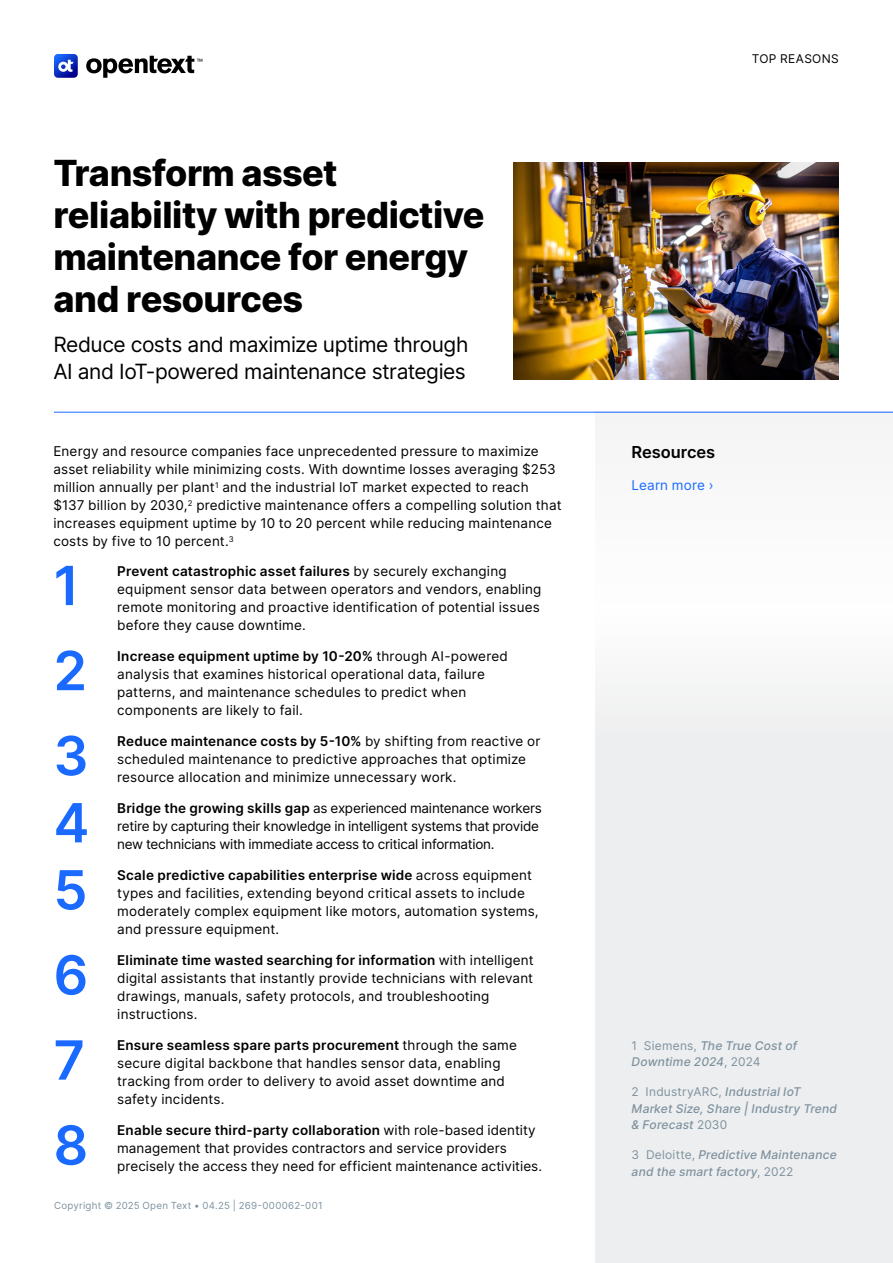
<style>
.page{position:relative;width:893px;height:1263px;background:#fff}
.page>*{position:absolute;margin:0;border:0;box-sizing:border-box;transform-origin:0 0}
.Numbers{font:600 54px "Inter";color:#1a6aff}
.H1_Title{font:800 36px/42px "Inter";letter-spacing:-.015em;color:#000}
.Subhead{font:21px/27px "Inter";letter-spacing:-.025em;color:#000}
.t1{font:600 16.5px "Inter";letter-spacing:-.005em;color:#000}
.Body{font:13.5px/18px "Inter";letter-spacing:.01em;color:#000}
.Body-2{font:13.5px/18px "Inter";letter-spacing:-.015em;color:#000}
.Body-3{font:13.5px "Inter";letter-spacing:.015em;color:#1a6aff}
.Footnote{font:italic 500 12px/16.5px "Inter";letter-spacing:.015em;color:#7e929f}
.t2{font:12px "Inter";letter-spacing:.03em;color:#000}
.t3{font:9.75px "Inter";letter-spacing:.025em;color:#7e929f}
.s1{font-weight:600}
.s2{font-weight:400;font-style:normal}
</style>
<div class="page">
<svg style="left:86px;top:56px;width:116px;height:22px"></svg>
<svg style="left:54px;top:54px;width:24px;height:24px"></svg>
<svg style="left:595px;top:413px;width:298px;height:850px"></svg>
<img style="left:513px;top:162px;width:326px;height:217px">
<hr style="left:54px;top:412px;width:839px;height:1px;background:#1a6aff">
<h1 class="H1_Title" style="left:53px;top:151px;width:433px">Transform asset reliability with predictive maintenance for energy and resources</h1>
<p class="Subhead" style="left:53px;top:331px;width:416px">Reduce costs and maximize uptime through<br>AI and IoT-powered maintenance strategies</p>
<p class="Body" style="left:53px;top:442px;width:510px">Energy and resource companies face unprecedented pressure to maximize asset reliability while minimizing costs. With downtime losses averaging $253 million annually per plant<sup>1</sup> and the industrial IoT market expected to reach $137 billion by 2030,<sup>2</sup> predictive maintenance offers a compelling solution that increases equipment uptime by 10 to 20 percent while reducing maintenance costs by five to 10 percent.<sup>3</sup></p>
<p class="Numbers" style="left:53px;top:546px;width:27px">1</p>
<p class="Body" style="left:117px;top:561px;width:426px"><span class="s1">Prevent catastrophic asset failures</span> by securely exchanging equipment sensor data between operators and vendors, enabling remote monitoring and proactive identification of potential issues before they cause downtime.</p>
<p class="Numbers" style="left:53px;top:631px;width:35px">2</p>
<p class="Body" style="left:117px;top:646px;width:392px"><span class="s1">Increase equipment uptime by 10-20%</span> through AI-powered analysis that examines historical operational data, failure patterns, and maintenance schedules to predict when components are likely to fail.</p>
<p class="Numbers" style="left:53px;top:716px;width:37px">3</p>
<p class="Body" style="left:117px;top:732px;width:425px"><span class="s1">Reduce maintenance costs by 5-10%</span> by shifting from reactive or scheduled maintenance to predictive approaches that optimize resource allocation and minimize unnecessary work.</p>
<p class="Numbers" style="left:53px;top:783px;width:37px">4</p>
<p class="Body-2" style="left:117px;top:799px;width:426px"><span class="s1">Bridge the growing skills gap</span> as experienced maintenance workers retire by capturing their knowledge in intelligent systems that provide new technicians with immediate access to critical information.</p>
<p class="Numbers" style="left:53px;top:850px;width:36px">5</p>
<p class="Body" style="left:117px;top:866px;width:423px"><span class="s1">Scale predictive capabilities enterprise wide</span> across equipment types and facilities, extending beyond critical assets to include moderately complex equipment like motors, automation systems, and pressure equipment.</p>
<p class="Numbers" style="left:53px;top:936px;width:36px">6</p>
<p class="Body" style="left:117px;top:951px;width:418px"><span class="s1">Eliminate time wasted searching for information</span> with intelligent digital assistants that instantly provide technicians with relevant drawings, manuals, safety protocols, and troubleshooting instructions.</p>
<p class="Numbers" style="left:53px;top:1021px;width:33px">7</p>
<p class="Body" style="left:117px;top:1036px;width:401px"><span class="s1">Ensure seamless spare parts procurement</span> through the same secure digital backbone that handles sensor data, enabling tracking from order to delivery to avoid asset downtime and safety incidents.</p>
<p class="Numbers" style="left:53px;top:1106px;width:36px">8</p>
<p class="Body" style="left:117px;top:1121px;width:426px"><span class="s1">Enable secure third-party collaboration</span> with role-based identity management that provides contractors and service providers precisely the access they need for efficient maintenance activities.</p>
<p class="t3" style="left:54px;top:1198px;width:270px">Copyright © 2025 Open Text • 04.25 | 269-000062-001</p>
<p class="t2" style="left:752px;top:50px;width:89px">TOP REASONS</p>
<h2 class="t1" style="left:632px;top:440px;width:85px">Resources</h2>
<p class="Body-3" style="left:632px;top:475px;width:84px">Learn more ›</p>
<p class="Footnote" style="left:632px;top:1037px;width:167px"><span class="s2">1 Siemens,</span> The True Cost of<br>Downtime 2024<span class="s2">, 2024</span></p>
<p class="Footnote" style="left:632px;top:1083px;width:207px"><span class="s2">2 IndustryARC,</span> Industrial IoT<br>Market Size, Share | Industry Trend &amp; Forecast <span class="s2">2030</span></p>
<p class="Footnote" style="left:632px;top:1146px;width:207px"><span class="s2">3 Deloitte,</span> Predictive Maintenance and the smart factory<span class="s2">, 2022</span></p>
</div>
